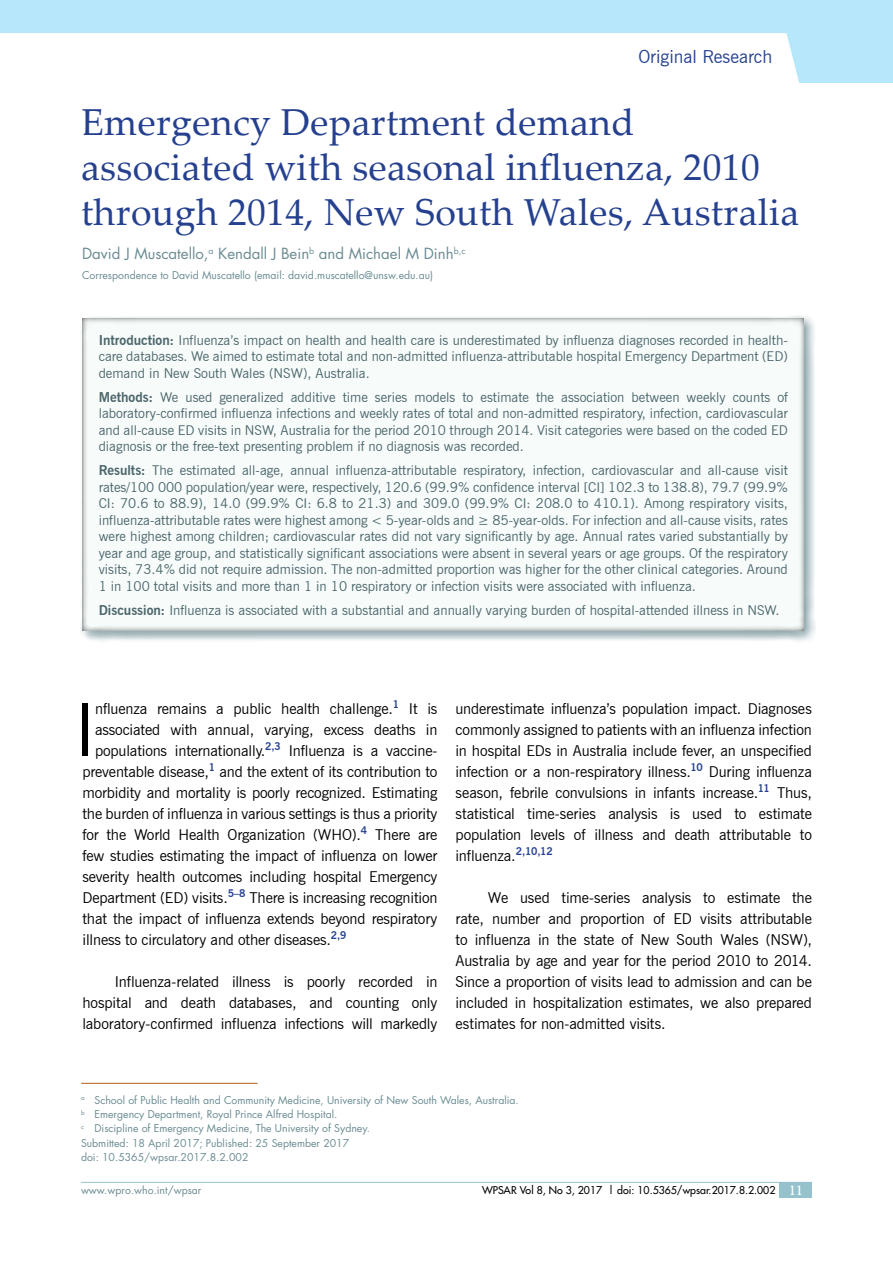
<style>
.page{position:relative;width:893px;height:1263px;background:#fff}
.page>*{position:absolute;margin:0;border:0;box-sizing:border-box;transform-origin:0 0}
.t1{font:73.05px "News Gothic BT";color:#000}
.t2{font:37.5px/45px "Palatino Linotype";letter-spacing:.01em;color:#25408f}
.t3{font:18px "News Gothic BT";color:#25408f}
.t4{font:15px/21px "News Gothic BT";letter-spacing:-.01em;color:#000;text-align:justify}
.t5{font:15px "Futura Std";color:#6b8c93}
.t6{font:13.5px/16.5px "News Gothic BT";color:#4b656a;text-align:justify}
.t7{font:10.5px/14.2px "Futura Std";color:#6b8c93}
.t8{font:10.5px "Futura LT";color:#000}
.s1{font-weight:700}
.s2{font-family:"Minion Pro";font-weight:500;font-size:15px;color:#fff}
</style>
<div class="page">
<hr style="left:81px;top:1182px;width:731px;height:1px;background:#96c2cd">
<div style="left:780px;top:1182px;width:32px;height:15px;background:#96c2cd"></div>
<div style="left:0;top:0;width:893px;height:82px;background:#b6e7fa"></div>
<div style="left:0;top:33px;width:800px;height:50px;background:#fff"></div>
<hr style="left:81px;top:1083px;width:177px;height:1px;background:#b66113">
<div style="left:80px;top:316px;width:736px;height:327px;background:#6b8c93;opacity:.75"></div>
<div style="left:70px;top:308px;width:748px;height:325px;background:#f7fcfb"></div>
<h3 class="t3" style="left:638px;top:46px;width:135px">Original Research</h3>
<h2 class="t2" style="left:81px;top:99px;width:720px">Emergency Department demand associated with seasonal influenza, 2010 through 2014, New South Wales, Australia</h2>
<p class="t5" style="left:82px;top:244px;width:385px">David J Muscatello,<sup>a</sup> Kendall J Bein<sup>b</sup> and Michael M Dinh<sup>b,c</sup></p>
<p class="t7" style="left:82px;top:268px;width:353px">Correspondence to David Muscatello (email: david.muscatello@unsw.edu.au)</p>
<p class="t6" style="left:99px;top:331px;width:691px"><span class="s1">Introduction:</span> Influenza’s impact on health and health care is underestimated by influenza diagnoses recorded in health&shy;care databases. We aimed to estimate total and non-admitted influenza-attributable hospital Emergency Department (ED) demand in New South Wales (NSW), Australia.</p>
<p class="t6" style="left:99px;top:388px;width:691px"><span class="s1">Methods:</span> We used generalized additive time series models to estimate the association between weekly counts of laboratory-confirmed influenza infections and weekly rates of total and non-admitted respiratory, infection, cardiovascular and all-cause ED visits in NSW, Australia for the period 2010 through 2014. Visit categories were based on the coded ED diagnosis or the free-text presenting problem if no diagnosis was recorded.</p>
<p class="t6" style="left:99px;top:462px;width:691px"><span class="s1">Results:</span> The estimated all-age, annual influenza-attributable respiratory, infection, cardiovascular and all-cause visit rates/100 000 population/year were, respectively, 120.6 (99.9% confidence interval [CI] 102.3 to 138.8), 79.7 (99.9% CI: 70.6 to 88.9), 14.0 (99.9% CI: 6.8 to 21.3) and 309.0 (99.9% CI: 208.0 to 410.1). Among respiratory visits, influenza-attributable rates were highest among &lt; 5-year-olds and ≥ 85-year-olds. For infection and all-cause visits, rates were highest among children; cardiovascular rates did not vary significantly by age. Annual rates varied substantially by year and age group, and statistically significant associations were absent in several years or age groups. Of the respiratory visits, 73.4% did not require admission. The non-admitted proportion was higher for the other clinical categories. Around 1 in 100 total visits and more than 1 in 10 respiratory or infection visits were associated with influenza.</p>
<p class="t6" style="left:99px;top:602px;width:682px"><span class="s1">Discussion:</span> Influenza is associated with a substantial and annually varying burden of hospital-attended illness in NSW.</p>
<h1 class="t1" style="left:75px;top:685px;width:22px">I</h1>
<p class="t4" style="left:95px;top:698px;width:344px">nfluenza remains a public health challenge.<sup>1</sup> It is</p>
<p class="t4" style="left:95px;top:719px;width:344px">associated with annual, varying, excess deaths in</p>
<p class="t4" style="left:95px;top:740px;width:344px">populations internationally.<sup>2,3</sup> Influenza is a vaccine-</p>
<p class="t4" style="left:82px;top:761px;width:356px">preventable disease,<sup>1</sup> and the extent of its contribution to</p>
<p class="t4" style="left:82px;top:782px;width:356px">morbidity and mortality is poorly recognized. Estimating</p>
<p class="t4" style="left:82px;top:803px;width:356px">the burden of influenza in various settings is thus a priority</p>
<p class="t4" style="left:82px;top:824px;width:356px">for the World Health Organization (WHO).<sup>4</sup> There are</p>
<p class="t4" style="left:82px;top:845px;width:356px">few studies estimating the impact of influenza on lower</p>
<p class="t4" style="left:82px;top:866px;width:356px">severity health outcomes including hospital Emergency</p>
<p class="t4" style="left:82px;top:887px;width:356px">Department (ED) visits.<sup>5–8</sup> There is increasing recognition</p>
<p class="t4" style="left:82px;top:908px;width:356px">that the impact of influenza extends beyond respiratory</p>
<p class="t4" style="left:82px;top:929px;width:266px">illness to circulatory and other diseases.<sup>2,9</sup></p>
<p class="t4" style="left:82px;top:971px;width:356px;text-indent:32px">Influenza-related illness is poorly recorded in hospital and death databases, and counting only laboratory-confirmed influenza infections will markedly</p>
<p class="t4" style="left:455px;top:698px;width:358px">underestimate influenza’s population impact. Diagnoses commonly assigned to patients with an influenza infection in hospital EDs in Australia include fever, an unspecified infection or a non-respiratory illness.<sup>10</sup> During influenza season, febrile convulsions in infants increase.<sup>11</sup> Thus, statistical time-series analysis is used to estimate population levels of illness and death attributable to influenza.<sup>2,10,12</sup></p>
<p class="t4" style="left:455px;top:887px;width:358px;text-indent:32px">We used time-series analysis to estimate the rate, number and proportion of ED visits attributable to influenza in the state of New South Wales (NSW), Australia by age and year for the period 2010 to 2014.<br>Since a proportion of visits lead to admission and can be included in hospitalization estimates, we also prepared estimates for non-admitted visits.</p>
<p class="t7" style="left:81px;top:1093px;width:439px"><sup>a</sup> School of Public Health and Community Medicine, University of New South Wales, Australia. <sup>b</sup> Emergency Department, Royal Prince Alfred Hospital.<br><sup>c</sup> Discipline of Emergency Medicine, The University of Sydney.<br>Submitted: 18 April 2017; Published: 25 September 2017<br>doi: 10.5365/wpsar.2017.8.2.002</p>
<p class="t7" style="left:81px;top:1183px;width:122px">www.wpro.who.int/wpsar</p>
<p class="t8" style="left:482px;top:1184px;width:323px">WPSAR Vol 8, No 3, 2017 | doi: 10.5365/wpsar.2017.8.2.002 <span class="s2">11</span></p>
</div>
